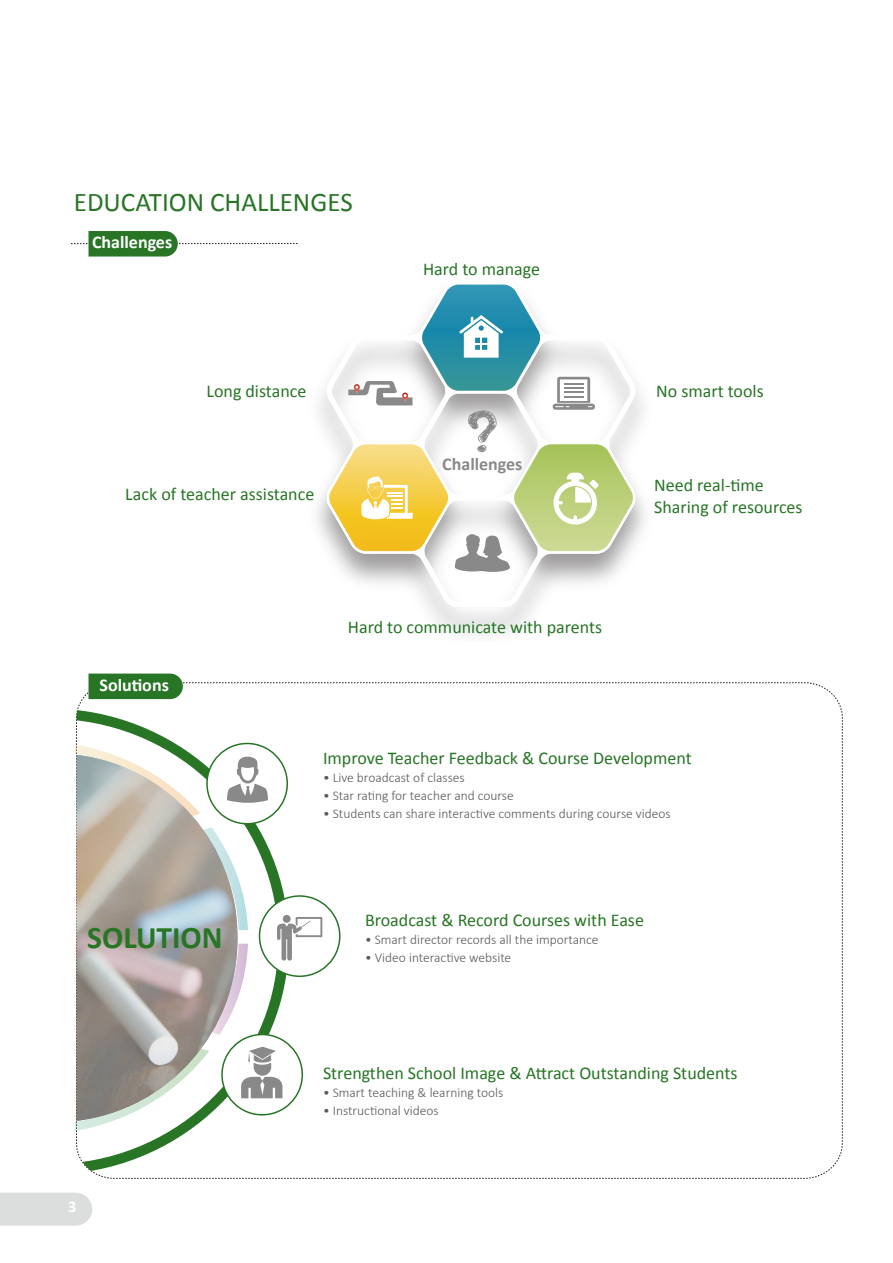
<style>
.page{position:relative;width:893px;height:1263px;background:#fff}
.page>*{position:absolute;margin:0;border:0;box-sizing:border-box;transform-origin:0 0}
.t1{font:700 31.5px "Calibri";color:#277525}
.t2{font:27px "Calibri";color:#277525}
.t3{font:18px/21.6px "Calibri";color:#277525}
.t4{font:700 18px "Calibri";color:#fff}
.t5{font:700 18px "Calibri";color:#898989}
.t6{font:700 16.5px "Calibri";color:#fff}
.t7{font:300 13.5px "Calibri";color:#5a5858}
</style>
<div class="page">
<svg style="left:322px;top:284px;width:318px;height:325px"></svg>
<div style="left:89px;top:674px;width:94px;height:25px;background:#277525"></div>
<svg style="left:71px;top:231px;width:227px;height:26px"></svg>
<svg style="left:76px;top:710px;width:213px;height:463px"></svg>
<div style="left:207px;top:743px;width:80px;height:81px;background:#fff;border-radius:50%"></div>
<div style="left:206px;top:743px;width:82px;height:81px;border:2px solid #277525;border-radius:50%"></div>
<div style="left:260px;top:896px;width:80px;height:80px;background:#fff;border-radius:50%"></div>
<div style="left:259px;top:895px;width:81px;height:82px;border:2px solid #277525;border-radius:50%"></div>
<div style="left:222px;top:1034px;width:80px;height:81px;background:#fff;border-radius:50%"></div>
<div style="left:221px;top:1034px;width:82px;height:81px;border:2px solid #277525;border-radius:50%"></div>
<div style="left:238px;top:1048px;width:55px;height:54px;background:#fff"></div>
<svg style="left:238px;top:756px;width:30px;height:47px"></svg>
<svg style="left:241px;top:1047px;width:41px;height:51px"></svg>
<svg style="left:277px;top:915px;width:45px;height:45px"></svg>
<svg style="left:76px;top:755px;width:162px;height:366px"></svg>
<div style="left:0;top:1193px;width:92px;height:33px;background:#dcdddd"></div>
<svg style="left:329px;top:285px;width:304px;height:287px"></svg>
<p class="t2" style="left:74px;top:184px;width:280px">EDUCATION CHALLENGES</p>
<p class="t4" style="left:92px;top:231px;width:82px">Challenges</p>
<p class="t3" style="left:423px;top:258px;width:119px">Hard to manage</p>
<p class="t3" style="left:206px;top:380px;width:101px">Long distance</p>
<p class="t3" style="left:125px;top:484px;width:191px">Lack of teacher assistance</p>
<p class="t5" style="left:442px;top:452px;width:82px">Challenges</p>
<p class="t3" style="left:656px;top:380px;width:109px">No smart tools</p>
<p class="t3" style="left:654px;top:475px;width:150px">Need real-time<br>Sharing of resources</p>
<p class="t4" style="left:99px;top:674px;width:71px">Solutions</p>
<p class="t1" style="left:87px;top:917px;width:137px">SOLUTION</p>
<p class="t3" style="left:348px;top:616px;width:256px">Hard to communicate with parents</p>
<p class="t3" style="left:323px;top:747px;width:370px">Improve Teacher Feedback &amp; Course Development</p>
<p class="t7" style="left:323px;top:769px;width:143px">• Live broadcast of classes</p>
<p class="t7" style="left:323px;top:787px;width:192px">• Star rating for teacher and course</p>
<p class="t7" style="left:323px;top:805px;width:349px">• Students can share interactive comments during course videos</p>
<p class="t3" style="left:365px;top:909px;width:280px">Broadcast &amp; Record Courses with Ease</p>
<p class="t7" style="left:365px;top:931px;width:235px">• Smart director records all the importance</p>
<p class="t7" style="left:365px;top:949px;width:148px">• Video interactive website</p>
<p class="t6" style="left:68px;top:1196px;width:10px">3</p>
<p class="t3" style="left:323px;top:1062px;width:416px">Strengthen School Image &amp; Attract Outstanding Students</p>
<p class="t7" style="left:323px;top:1084px;width:182px">• Smart teaching &amp; learning tools</p>
<p class="t7" style="left:323px;top:1102px;width:117px">• Instructional videos</p>
</div>
